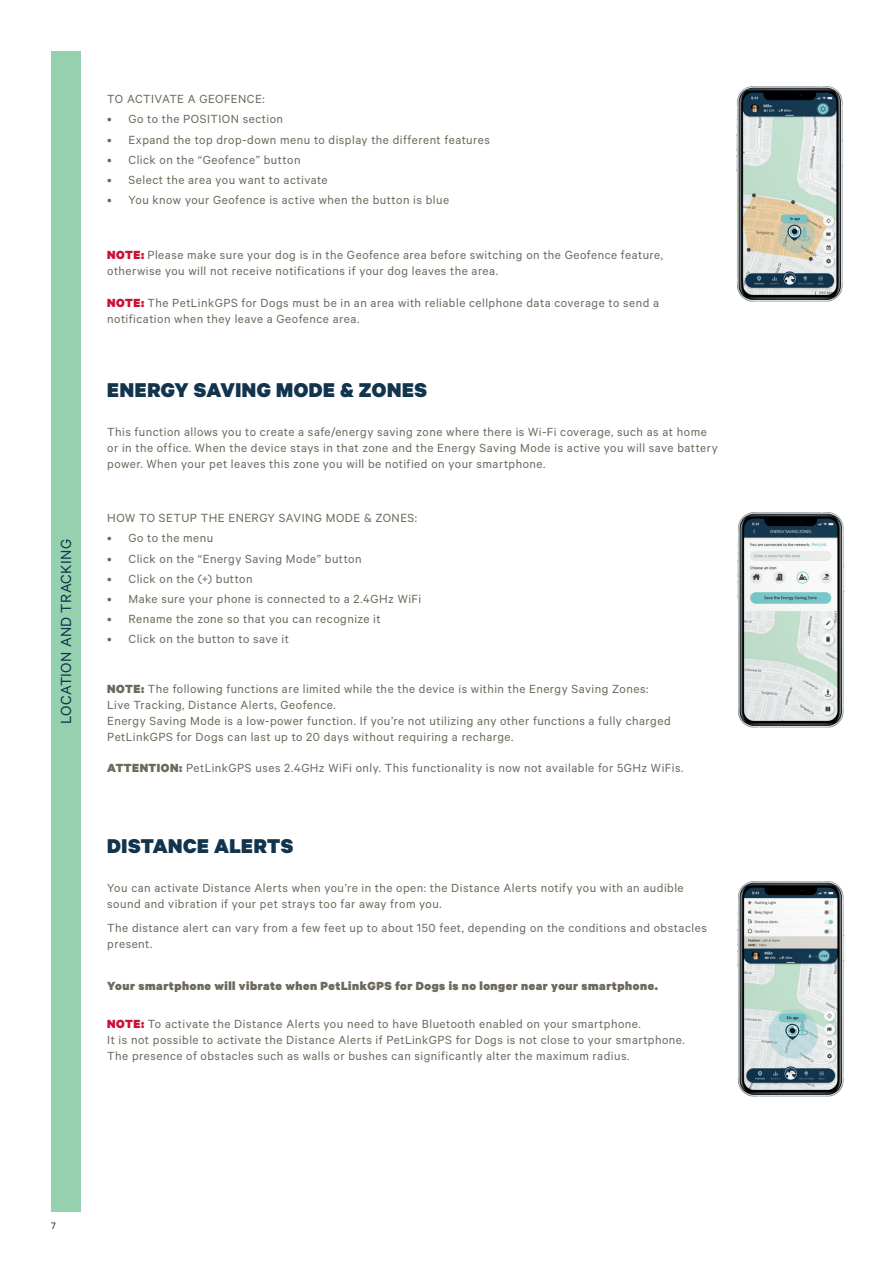
<style>
.page{position:relative;width:893px;height:1263px;background:#fff}
.page>*{position:absolute;margin:0;border:0;box-sizing:border-box;transform-origin:0 0}
.t1{font:900 22.5px "Calibre";letter-spacing:.025em;color:#13344d}
.t2{font:16.5px "Calibre";letter-spacing:.015em;color:#13344d}
.t3{font:13.35px/15.9px "Calibre";letter-spacing:.035em;color:#6d695c}
.t4{font:900 13.35px "Calibre";letter-spacing:.04em;color:#6d695c}
.t5{font:10.5px "Calibre";color:#231f20}
.s1{font-weight:900;color:#cb1136}
.s2{font-weight:900}
</style>
<div class="page">
<div style="left:51px;top:51px;width:30px;height:1161px;background:#95d1ae"></div>
<img style="left:736px;top:86px;width:108px;height:216px">
<img style="left:737px;top:512px;width:108px;height:216px">
<img style="left:737px;top:881px;width:108px;height:216px">
<p class="t2" style="left:57px;top:724px;width:186px;rotate:-90deg">LOCATION AND TRACKING</p>
<p class="t3" style="left:107px;top:91px;width:159px">TO ACTIVATE A GEOFENCE:</p>
<p class="t3" style="left:107px;top:111px;width:177px">• Go to the POSITION section</p>
<p class="t3" style="left:107px;top:131px;width:384px">• Expand the top drop-down menu to display the different features</p>
<p class="t3" style="left:107px;top:151px;width:195px">• Click on the “Geofence” button</p>
<p class="t3" style="left:107px;top:171px;width:222px">• Select the area you want to activate</p>
<p class="t3" style="left:107px;top:192px;width:343px">• You know your Geofence is active when the button is blue</p>
<p class="t3" style="left:107px;top:246px;width:557px"><span class="s1">NOTE:</span> Please make sure your dog is in the Geofence area before switching on the Geofence feature, otherwise you will not receive notifications if your dog leaves the area.</p>
<p class="t3" style="left:107px;top:294px;width:553px"><span class="s1">NOTE:</span> The PetLinkGPS for Dogs must be in an area with reliable cellphone data coverage to send a notification when they leave a Geofence area.</p>
<h1 class="t1" style="left:107px;top:376px;width:321px">ENERGY SAVING MODE &amp; ZONES</h1>
<p class="t3" style="left:107px;top:424px;width:612px">This function allows you to create a safe/energy saving zone where there is Wi-Fi coverage, such as at home or in the office. When the device stays in that zone and the Energy Saving Mode is active you will save battery power. When your pet leaves this zone you will be notified on your smartphone.</p>
<p class="t3" style="left:107px;top:509px;width:311px">HOW TO SETUP THE ENERGY SAVING MODE &amp; ZONES:</p>
<p class="t3" style="left:107px;top:530px;width:108px">• Go to the menu</p>
<p class="t3" style="left:107px;top:550px;width:256px">• Click on the “Energy Saving Mode” button</p>
<p class="t3" style="left:107px;top:570px;width:147px">• Click on the (+) button</p>
<p class="t3" style="left:107px;top:590px;width:315px">• Make sure your phone is connected to a 2.4GHz WiFi</p>
<p class="t3" style="left:107px;top:610px;width:275px">• Rename the zone so that you can recognize it</p>
<p class="t3" style="left:107px;top:631px;width:183px">• Click on the button to save it</p>
<p class="t3" style="left:107px;top:680px;width:565px"><span class="s2">NOTE:</span> The following functions are limited while the the device is within the Energy Saving Zones:<br>Live Tracking, Distance Alerts, Geofence.<br>Energy Saving Mode is a low-power function. If you’re not utilizing any other functions a fully charged PetLinkGPS for Dogs can last up to 20 days without requiring a recharge.</p>
<p class="t3" style="left:107px;top:760px;width:578px"><span class="s2">ATTENTION:</span> PetLinkGPS uses 2.4GHz WiFi only. This functionality is now not available for 5GHz WiFis.</p>
<h1 class="t1" style="left:107px;top:832px;width:187px">DISTANCE ALERTS</h1>
<p class="t3" style="left:107px;top:879px;width:578px">You can activate Distance Alerts when you’re in the open: the Distance Alerts notify you with an audible sound and vibration if your pet strays too far away from you.</p>
<p class="t3" style="left:107px;top:920px;width:601px">The distance alert can vary from a few feet up to about 150 feet, depending on the conditions and obstacles present.</p>
<p class="t4" style="left:107px;top:977px;width:552px">Your smartphone will vibrate when PetLinkGPS for Dogs is no longer near your smartphone.</p>
<p class="t3" style="left:107px;top:1016px;width:579px"><span class="s1">NOTE:</span> To activate the Distance Alerts you need to have Bluetooth enabled on your smartphone.<br>It is not possible to activate the Distance Alerts if PetLinkGPS for Dogs is not close to your smartphone.<br>The presence of obstacles such as walls or bushes can significantly alter the maximum radius.</p>
<p class="t5" style="left:51px;top:1220px;width:6px">7</p>
</div>
